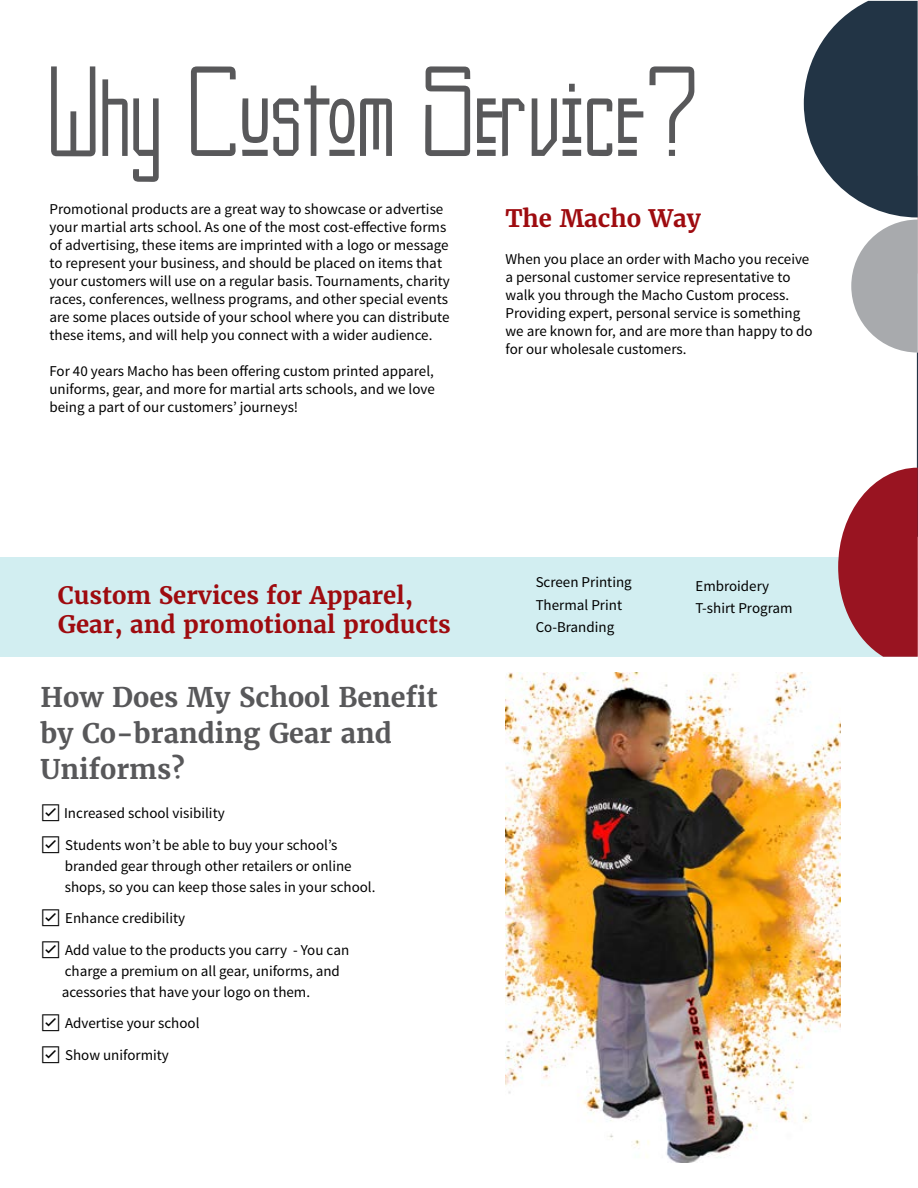
<style>
.page{position:relative;width:918px;height:1188px;background:#fff}
.page>*{position:absolute;margin:0;border:0;box-sizing:border-box;transform-origin:0 0}
.t1{font:109.5px "Kashmir";color:#58585a}
.t2{font:700 27px/36px "Merriweather";color:#58585a}
.t3{font:700 24px/28.8px "Merriweather";color:#9e0b0f}
.t4{font:15px/18px "Source Sans Pro";color:#000}
</style>
<div class="page">
<div style="left:1px;top:557px;width:916px;height:100px;background:#d2eef1"></div>
<svg style="left:804px;top:1px;width:114px;height:656px"></svg>
<img style="left:506px;top:673px;width:334px;height:490px">
<h1 class="t1" style="left:51px;top:48px;width:651px">Why Custom Service?</h1>
<p class="t4" style="left:50px;top:201px;width:402px">Promotional products are a great way to showcase or advertise your martial arts school. As one of the most cost-effective forms of advertising, these items are imprinted with a logo or message to represent your business, and should be placed on items that your customers will use on a regular basis. Tournaments, charity races, conferences, wellness programs, and other special events are some places outside of your school where you can distribute these items, and will help you connect with a wider audience.</p>
<p class="t4" style="left:50px;top:363px;width:387px;text-align:justify">For 40 years Macho has been offering custom printed apparel, uniforms, gear, and more for martial arts schools, and we love being a part of our customers’ journeys!</p>
<h3 class="t3" style="left:506px;top:204px;width:197px">The Macho Way</h3>
<p class="t4" style="left:506px;top:251px;width:309px">When you place an order with Macho you receive a personal customer service representative to walk you through the Macho Custom process.<br>Providing expert, personal service is something we are known for, and are more than happy to do for our wholesale customers.</p>
<h3 class="t3" style="left:58px;top:581px;width:394px">Custom Services for Apparel,<br>Gear, and promotional products</h3>
<h2 class="t2" style="left:40px;top:679px;width:399px">How Does My School Benefit by Co-branding Gear and<br>Uniforms?</h2>
<p class="t4" style="left:40px;top:805px;width:186px">☑ Increased school visibility</p>
<p class="t4" style="left:65px;top:835px;width:312px;line-height:21px;text-indent:-24px">☑ Students won’t be able to buy your school’s branded gear through other retailers or online shops, so you can keep those sales in your school.</p>
<p class="t4" style="left:40px;top:910px;width:146px">☑ Enhance credibility</p>
<p class="t4" style="left:62px;top:940px;width:289px;line-height:21px;text-indent:-21px">☑ Add value to the products you carry - You can charge a premium on all gear, uniforms, and acessories that have your logo on them.</p>
<p class="t4" style="left:40px;top:1015px;width:161px">☑ Advertise your school</p>
<p class="t4" style="left:40px;top:1046px;width:130px">☑ Show uniformity</p>
<p class="t4" style="left:536px;top:571px;width:98px;line-height:22.5px">Screen Printing<br>Thermal Print<br>Co-Branding</p>
<p class="t4" style="left:696px;top:575px;width:99px;line-height:22.5px">Embroidery<br>T-shirt Program</p>
</div>
